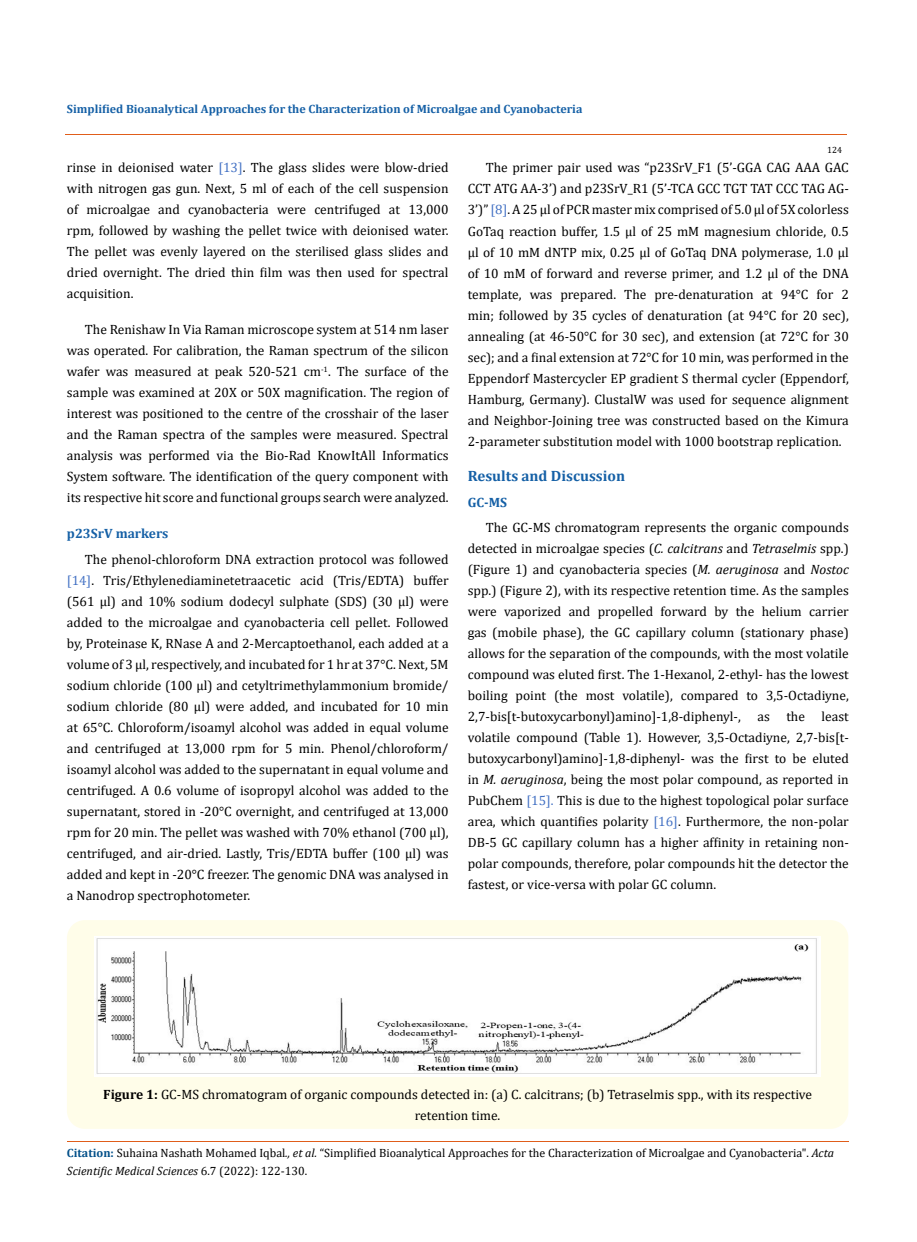
<style>
.page{position:relative;width:917px;height:1242px;background:#fff}
.page>*{position:absolute;margin:0;border:0;box-sizing:border-box;transform-origin:0 0}
.t1{font:700 15px "Cambria";color:#1560a6}
.t2{font:13.5px/21px "Cambria";color:#000;text-align:justify}
.t3{font:700 13.5px "Cambria";color:#1560a6}
.t4{font:12px/18px "Cambria";color:#000}
.t5{font:700 12px "Cambria";color:#1560a6}
.t6{font:9px "Cambria";color:#000}
.s1{color:#4472c4}
.s2{font-style:italic}
.s3{font-weight:700}
.s4{font-weight:700;color:#035089}
</style>
<div class="page">
<div style="left:67px;top:920px;width:781px;height:209px;background:#fffde9;border-radius:18px"></div>
<img style="left:95px;top:936px;width:725px;height:141px">
<hr style="left:65px;top:135px;width:782px;height:1px;background:#e05d1a">
<hr style="left:67px;top:1142px;width:781px;height:1px;background:#e05d1a">
<p class="t5" style="left:67px;top:100px;width:517px">Simplified Bioanalytical Approaches for the Characterization of Microalgae and Cyanobacteria</p>
<p class="t6" style="left:827px;top:145px;width:16px">124</p>
<p class="t2" style="left:67px;top:157px;width:383px">rinse in deionised water <span class="s1">[13]</span>. The glass slides were blow-dried with nitrogen gas gun. Next, 5 ml of each of the cell suspension of microalgae and cyanobacteria were centrifuged at 13,000 rpm, followed by washing the pellet twice with deionised water.<br>The pellet was evenly layered on the sterilised glass slides and dried overnight. The dried thin film was then used for spectral acquisition.</p>
<p class="t2" style="left:67px;top:319px;width:383px;text-indent:18px">The Renishaw In Via Raman microscope system at 514 nm laser was operated. For calibration, the Raman spectrum of the silicon wafer was measured at peak 520-521 cm<sup>-1</sup>. The surface of the sample was examined at 20X or 50X magnification. The region of interest was positioned to the centre of the crosshair of the laser and the Raman spectra of the samples were measured. Spectral analysis was performed via the Bio-Rad KnowItAll Informatics System software. The identification of the query component with its respective hit score and functional groups search were analyzed.</p>
<p class="t3" style="left:67px;top:524px;width:103px">p23SrV markers</p>
<p class="t2" style="left:67px;top:549px;width:383px;text-indent:18px">The phenol-chloroform DNA extraction protocol was followed <span class="s1">[14]</span>. Tris/Ethylenediaminetetraacetic acid (Tris/EDTA) buffer (561 μl) and 10% sodium dodecyl sulphate (SDS) (30 μl) were added to the microalgae and cyanobacteria cell pellet. Followed by, Proteinase K, RNase A and 2-Mercaptoethanol, each added at a volume of 3 μl, respectively, and incubated for 1 hr at 37°C. Next, 5M sodium chloride (100 μl) and cetyltrimethylammonium bromide/ sodium chloride (80 μl) were added, and incubated for 10 min at 65°C. Chloroform/isoamyl alcohol was added in equal volume and centrifuged at 13,000 rpm for 5 min. Phenol/chloroform/ isoamyl alcohol was added to the supernatant in equal volume and centrifuged. A 0.6 volume of isopropyl alcohol was added to the supernatant, stored in -20°C overnight, and centrifuged at 13,000 rpm for 20 min. The pellet was washed with 70% ethanol (700 μl), centrifuged, and air-dried. Lastly, Tris/EDTA buffer (100 μl) was added and kept in -20°C freezer. The genomic DNA was analysed in a Nanodrop spectrophotometer.</p>
<p class="t2" style="left:468px;top:157px;width:382px;text-indent:18px">The primer pair used was “p23SrV_F1 (5’-GGA CAG AAA GAC CCT ATG AA-3’) and p23SrV_R1 (5’-TCA GCC TGT TAT CCC TAG AG-3’)” <span class="s1">[8]</span>. A 25 µl of PCR master mix comprised of 5.0 µl of 5X colorless GoTaq reaction buffer, 1.5 µl of 25 mM magnesium chloride, 0.5 µl of 10 mM dNTP mix, 0.25 µl of GoTaq DNA polymerase, 1.0 µl of 10 mM of forward and reverse primer, and 1.2 µl of the DNA template, was prepared. The pre-denaturation at 94°C for 2 min; followed by 35 cycles of denaturation (at 94°C for 20 sec), annealing (at 46-50°C for 30 sec), and extension (at 72°C for 30 sec); and a final extension at 72°C for 10 min, was performed in the Eppendorf Mastercycler EP gradient S thermal cycler (Eppendorf, Hamburg, Germany). ClustalW was used for sequence alignment and Neighbor-Joining tree was constructed based on the Kimura 2-parameter substitution model with 1000 bootstrap replication.</p>
<p class="t1" style="left:468px;top:466px;width:159px">Results and Discussion</p>
<p class="t3" style="left:468px;top:493px;width:41px">GC-MS</p>
<p class="t2" style="left:468px;top:517px;width:382px;text-indent:18px">The GC-MS chromatogram represents the organic compounds detected in microalgae species (<span class="s2">C. calcitrans</span> and <span class="s2">Tetraselmis</span> spp.) (Figure 1) and cyanobacteria species (<span class="s2">M. aeruginosa</span> and <span class="s2">Nostoc </span>spp.) (Figure 2), with its respective retention time. As the samples were vaporized and propelled forward by the helium carrier gas (mobile phase), the GC capillary column (stationary phase) allows for the separation of the compounds, with the most volatile compound was eluted first. The 1-Hexanol, 2-ethyl- has the lowest boiling point (the most volatile), compared to 3,5-Octadiyne, 2,7-bis[t-butoxycarbonyl)amino]-1,8-diphenyl-, as the least volatile compound (Table 1). However, 3,5-Octadiyne, 2,7-bis[t&shy;butoxycarbonyl)amino]-1,8-diphenyl- was the first to be eluted in <span class="s2">M. aeruginosa</span>, being the most polar compound, as reported in PubChem <span class="s1">[15].</span> This is due to the highest topological polar surface area, which quantifies polarity <span class="s1">[16]</span>. Furthermore, the non-polar DB-5 GC capillary column has a higher affinity in retaining non&shy;polar compounds, therefore, polar compounds hit the detector the fastest, or vice-versa with polar GC column.</p>
<p class="t2" style="left:103px;top:1083px;width:710px;text-align:center"><span class="s3">Figure 1:</span> GC-MS chromatogram of organic compounds detected in: (a) C. calcitrans; (b) Tetraselmis spp., with its respective retention time.</p>
<p class="t4" style="left:67px;top:1144px;width:768px"><span class="s4">Citation:</span> Suhaina Nashath Mohamed Iqbal<span class="s2">., et al.</span> “Simplified Bioanalytical Approaches for the Characterization of Microalgae and Cyanobacteria". <span class="s2">Acta<br>Scientific Medical Sciences</span> 6.7 (2022): 122-130.</p>
</div>
